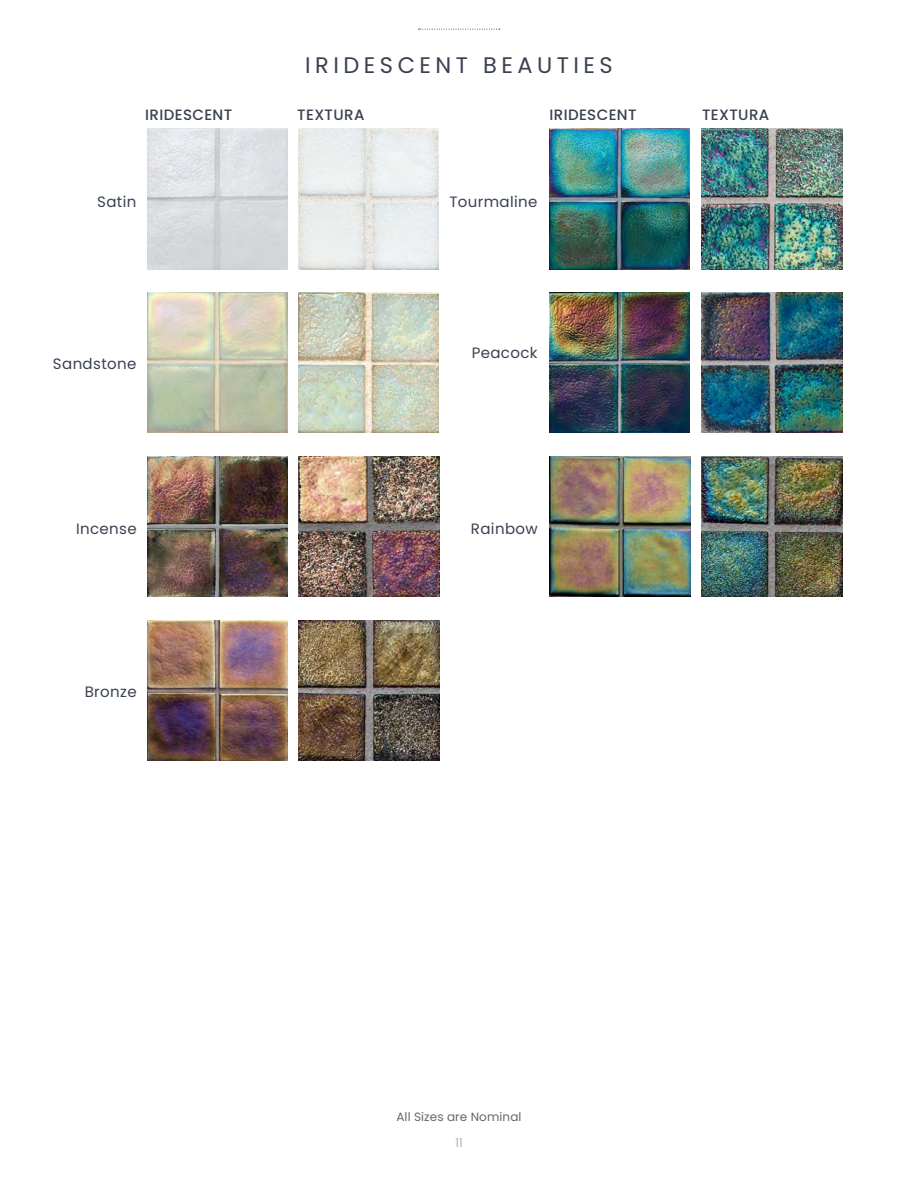
<style>
.page{position:relative;width:918px;height:1188px;background:#fff}
.page>*{position:absolute;margin:0;border:0;box-sizing:border-box;transform-origin:0 0}
.t1{font:22.5px "Poppins";letter-spacing:.2em;color:#394151}
.t2{font:15px "Poppins";letter-spacing:.025em;color:#394151}
.t3{font:500 15px "Poppins";letter-spacing:.025em;color:#394151}
.t4{font:12px "Poppins";letter-spacing:.01em;color:#666}
.t5{font:300 12px "Poppins";color:#9d9b9f}
</style>
<div class="page">
<img style="left:147px;top:129px;width:140px;height:140px">
<img style="left:147px;top:456px;width:141px;height:141px">
<img style="left:147px;top:292px;width:140px;height:141px">
<img style="left:147px;top:620px;width:141px;height:140px">
<img style="left:298px;top:129px;width:141px;height:140px">
<img style="left:299px;top:456px;width:140px;height:141px">
<img style="left:298px;top:292px;width:141px;height:141px">
<img style="left:299px;top:620px;width:140px;height:140px">
<img style="left:550px;top:129px;width:140px;height:140px">
<img style="left:550px;top:456px;width:140px;height:141px">
<img style="left:550px;top:292px;width:140px;height:141px">
<img style="left:702px;top:129px;width:140px;height:140px">
<img style="left:702px;top:456px;width:140px;height:141px">
<img style="left:702px;top:292px;width:140px;height:141px">
<svg style="left:419px;top:29px;width:81px;height:1px"></svg>
<h1 class="t1" style="left:305px;top:52px;width:309px">IRIDESCENT BEAUTIES</h1>
<p class="t3" style="left:145px;top:106px;width:89px">IRIDESCENT</p>
<p class="t3" style="left:297px;top:106px;width:69px">TEXTURA</p>
<p class="t3" style="left:549px;top:106px;width:89px">IRIDESCENT</p>
<p class="t3" style="left:702px;top:106px;width:69px">TEXTURA</p>
<p class="t2" style="left:97px;top:193px;width:41px">Satin</p>
<p class="t2" style="left:449px;top:193px;width:90px">Tourmaline</p>
<p class="t2" style="left:53px;top:355px;width:85px">Sandstone</p>
<p class="t2" style="left:472px;top:344px;width:67px">Peacock</p>
<p class="t2" style="left:76px;top:521px;width:62px">Incense</p>
<p class="t2" style="left:85px;top:683px;width:53px">Bronze</p>
<p class="t2" style="left:471px;top:521px;width:68px">Rainbow</p>
<p class="t4" style="left:396px;top:1110px;width:127px">All Sizes are Nominal</p>
<p class="t5" style="left:455px;top:1135px;width:9px">11</p>
</div>
